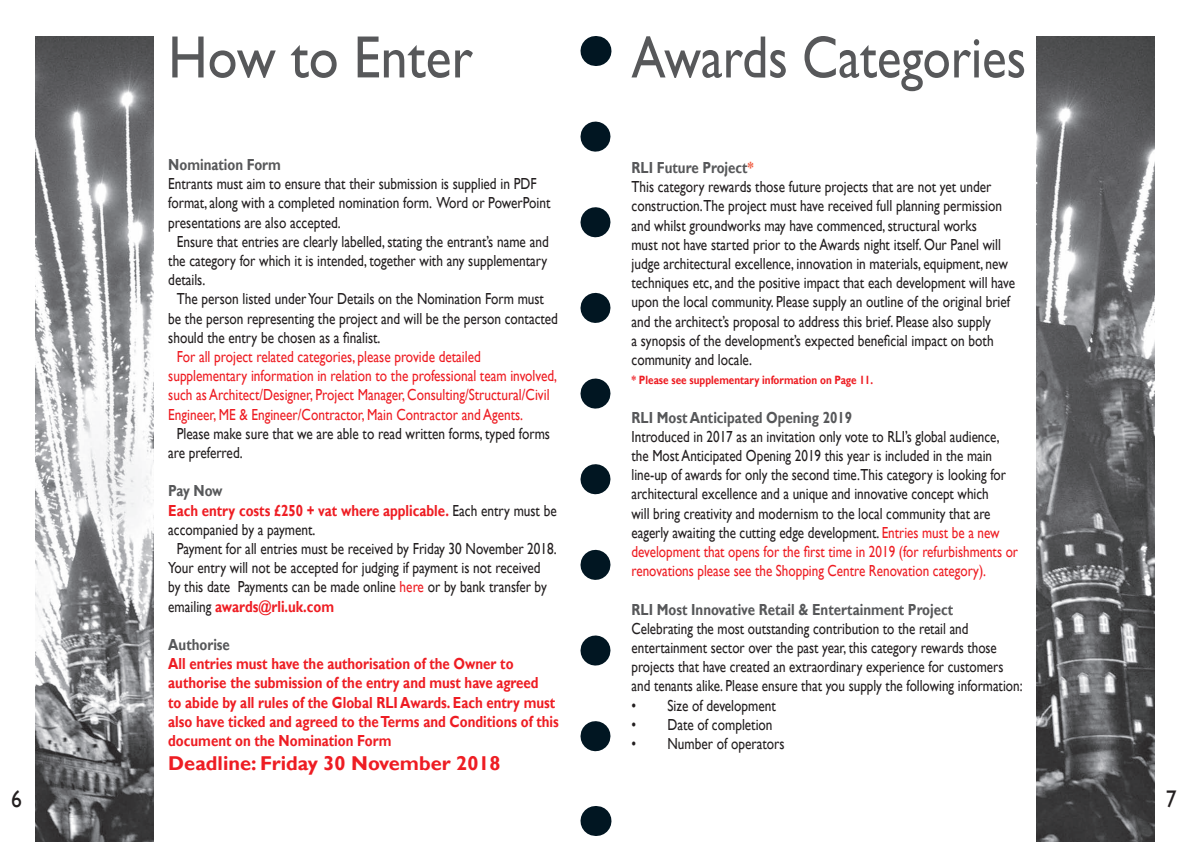
<style>
.page{position:relative;width:1191px;height:842px;background:#fff}
.page>*{position:absolute;margin:0;border:0;box-sizing:border-box;transform-origin:0 0}
.t1{font:60px "Gill Sans";color:#57585a;scale:.85 1}
.t2{font:60px "Gill Sans";color:#57585a;scale:.9 1}
.t3{font:24px "Gill Sans";color:#231f20;scale:.9 1}
.t4{font:700 20px "Gill Sans";color:#ee1d23}
.t5{font:16px/19.2px "Gill Sans";color:#231f20;scale:.83 1}
.t6{font:16px/19.2px "Gill Sans";color:#231f20;scale:.82 1}
.t7{font:700 16px/19.2px "Gill Sans";color:#ee1d23;scale:.83 1}
.t8{font:16px/19.2px "Gill Sans";color:#ee1d23;scale:.83 1}
.t9{font:700 16px "Gill Sans";color:#57585a;scale:.83 1}
.t10{font:700 12px "Gill Sans";color:#ee1d23;scale:.83 1}
.s1{font-weight:400;color:#231f20}
.s2{color:#ee1d23}
.s3{font-weight:700;color:#57585a}
.s4{font-weight:700;color:#f0593e}
</style>
<div class="page">
<svg style="left:580px;top:137px;width:30px;height:615px"></svg>
<hr style="left:595px;top:36px;width:1px;height:30px;background:#011622">
<hr style="left:595px;top:806px;width:1px;height:30px;background:#011622">
<img style="left:1036px;top:36px;width:118px;height:806px">
<img style="left:35px;top:36px;width:118px;height:806px">
<h1 class="t2" style="left:168px;top:22px;width:340px">How to Enter</h1>
<p class="t9" style="left:168px;top:155px;width:137px">Nomination Form</p>
<p class="t5" style="left:168px;top:174px;width:445px">Entrants must aim to ensure that their submission is supplied in PDF</p>
<p class="t5" style="left:168px;top:194px;width:462px">format, along with a completed nomination form. Word or PowerPoint</p>
<p class="t5" style="left:168px;top:213px;width:209px">presentations are also accepted.</p>
<p class="t5" style="left:177px;top:232px;width:450px">Ensure that entries are clearly labelled, stating the entrant’s name and</p>
<p class="t5" style="left:168px;top:251px;width:458px">the category for which it is intended, together with any supplementary</p>
<p class="t5" style="left:168px;top:270px;width:46px">details.</p>
<p class="t5" style="left:177px;top:290px;width:444px">The person listed under Your Details on the Nomination Form must</p>
<p class="t5" style="left:168px;top:309px;width:471px">be the person representing the project and will be the person contacted</p>
<p class="t5" style="left:168px;top:328px;width:257px">should the entry be chosen as a finalist.</p>
<p class="t8" style="left:168px;top:347px;width:470px;text-indent:8px">For all project related categories, please provide detailed supplementary information in relation to the professional team involved, such as Architect/Designer, Project Manager, Consulting/Structural/Civil Engineer, ME &amp; Engineer/Contractor, Main Contractor and Agents.</p>
<p class="t5" style="left:168px;top:424px;width:461px;text-indent:8px">Please make sure that we are able to read written forms, typed forms are preferred.</p>
<p class="t9" style="left:168px;top:481px;width:67px">Pay Now</p>
<p class="t7" style="left:168px;top:501px;width:469px">Each entry costs £250 + vat where applicable. <span class="s1">Each entry must be</span></p>
<p class="t5" style="left:168px;top:520px;width:179px">accompanied by a payment.</p>
<p class="t5" style="left:177px;top:539px;width:459px">Payment for all entries must be received by Friday 30 November 2018.</p>
<p class="t5" style="left:168px;top:558px;width:450px">Your entry will not be accepted for judging if payment is not received</p>
<p class="t5" style="left:168px;top:578px;width:458px">by this date Payments can be made online <span class="s2">here</span> or by bank transfer by</p>
<p class="t7" style="left:168px;top:597px;width:201px"><span class="s1">emailing</span> awards@rli.uk.com</p>
<p class="t9" style="left:168px;top:635px;width:76px">Authorise</p>
<p class="t7" style="left:168px;top:655px;width:472px">All entries must have the authorisation of the Owner to authorise the submission of the entry and must have agreed<br>to abide by all rules of the Global RLI Awards. Each entry must also have ticked and agreed to the Terms and Conditions of this document on the Nomination Form</p>
<p class="t4" style="left:168px;top:751px;width:334px">Deadline: Friday 30 November 2018</p>
<h1 class="t1" style="left:631px;top:22px;width:466px">Awards Categories</h1>
<p class="t5" style="left:631px;top:158px;width:463px"><span class="s3">RLI Future Project</span><span class="s4">*<br></span>This category rewards those future projects that are not yet under construction.The project must have received full planning permission and whilst groundworks may have commenced, structural works<br>must not have started prior to the Awards night itself. Our Panel will judge architectural excellence, innovation in materials, equipment, new techniques etc, and the positive impact that each development will have upon the local community. Please supply an outline of the original brief and the architect’s proposal to address this brief. Please also supply<br>a synopsis of the development’s expected beneficial impact on both community and locale.</p>
<p class="t10" style="left:631px;top:373px;width:293px">* Please see supplementary information on Page 11.</p>
<p class="t9" style="left:631px;top:408px;width:267px">RLI Most Anticipated Opening 2019</p>
<p class="t6" style="left:631px;top:427px;width:473px">Introduced in 2017 as an invitation only vote to RLI’s global audience, the Most Anticipated Opening 2019 this year is included in the main line-up of awards for only the second time.This category is looking for architectural excellence and a unique and innovative concept which<br>will bring creativity and modernism to the local community that are eagerly awaiting the cutting edge development. <span class="s2">Entries must be a new development that opens for the first time in 2019 (for refurbishments or renovations please see the Shopping Centre Renovation category).</span></p>
<p class="t9" style="left:631px;top:600px;width:389px">RLI Most Innovative Retail &amp; Entertainment Project</p>
<p class="t6" style="left:631px;top:619px;width:478px">Celebrating the most outstanding contribution to the retail and entertainment sector over the past year, this category rewards those projects that have created an extraordinary experience for customers and tenants alike. Please ensure that you supply the following information:</p>
<p class="t5" style="left:631px;top:696px;width:175px">• Size of development</p>
<p class="t5" style="left:631px;top:715px;width:171px">• Date of completion</p>
<p class="t5" style="left:631px;top:734px;width:186px">• Number of operators</p>
<h2 class="t3" style="left:11px;top:785px;width:13px">6</h2>
<h2 class="t3" style="left:1165px;top:785px;width:14px">7</h2>
</div>
